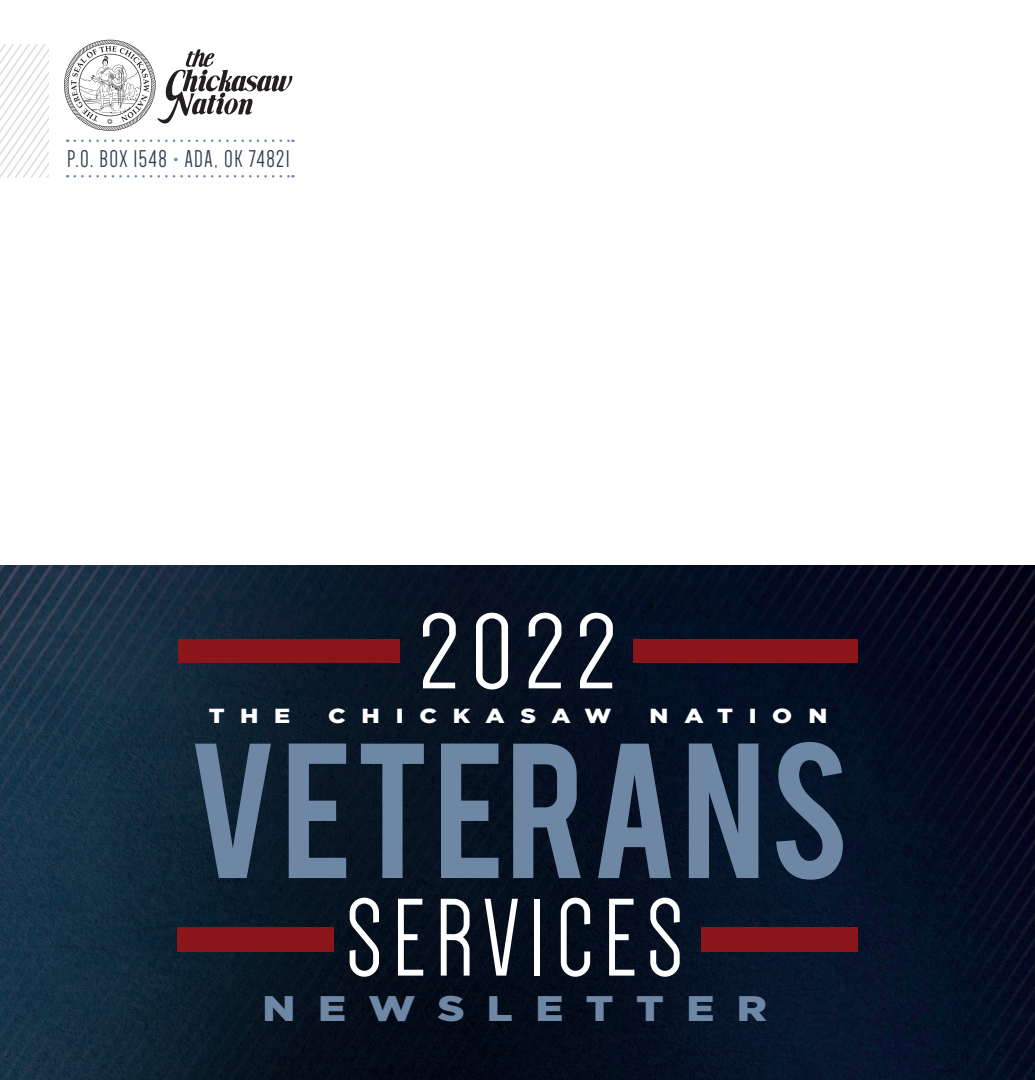
<style>
.page{position:relative;width:1035px;height:1080px;background:#fff}
.page>*{position:absolute;margin:0;border:0;box-sizing:border-box;transform-origin:0 0}
.t1{font:151px "Bebas";letter-spacing:.02em;color:#6d87a5}
.t2{font:113.88px "Dense";letter-spacing:.085em;color:#fff}
.t3{font:110.5px "Dense";color:#fff;scale:1.14 1}
.t4{font:900 35.62px "Gotham";letter-spacing:.53em;color:#6d87a5;scale:1.18 1}
.t5{font:25px "Dense";letter-spacing:.055em;color:#30394d}
.t6{font:900 20.38px "Gotham";letter-spacing:.65em;color:#fff;scale:1.18 1}
.s1{color:#6d87a5}
</style>
<div class="page">
<svg style="left:0;top:44px;width:48px;height:134px"></svg>
<svg style="left:64px;top:40px;width:228px;height:91px"></svg>
<svg style="left:75px;top:175px;width:218px;height:3px"></svg>
<svg style="left:75px;top:140px;width:218px;height:2px"></svg>
<img style="left:0;top:565px;width:1035px;height:515px">
<div style="left:178px;top:927px;width:156px;height:25px;background:#8a1619"></div>
<div style="left:701px;top:927px;width:156px;height:25px;background:#8a1619"></div>
<div style="left:633px;top:639px;width:224px;height:24px;background:#8a1619"></div>
<div style="left:178px;top:639px;width:221px;height:24px;background:#8a1619"></div>
<p class="t5" style="left:67px;top:147px;width:224px">P.O. BOX 1548 <span class="s1">•</span> ADA, OK 74821</p>
<p class="t3" style="left:419px;top:598px;width:175px">2022</p>
<p class="t6" style="left:209px;top:702px;width:71px">THE</p>
<p class="t6" style="left:328px;top:702px;width:242px">CHICKASAW</p>
<p class="t6" style="left:650px;top:702px;width:152px">NATION</p>
<p class="t1" style="left:188px;top:701px;width:663px">VETERANS</p>
<p class="t2" style="left:346px;top:882px;width:339px">SERVICES</p>
<p class="t4" style="left:263px;top:984px;width:429px">NEWSLETTER</p>
</div>
